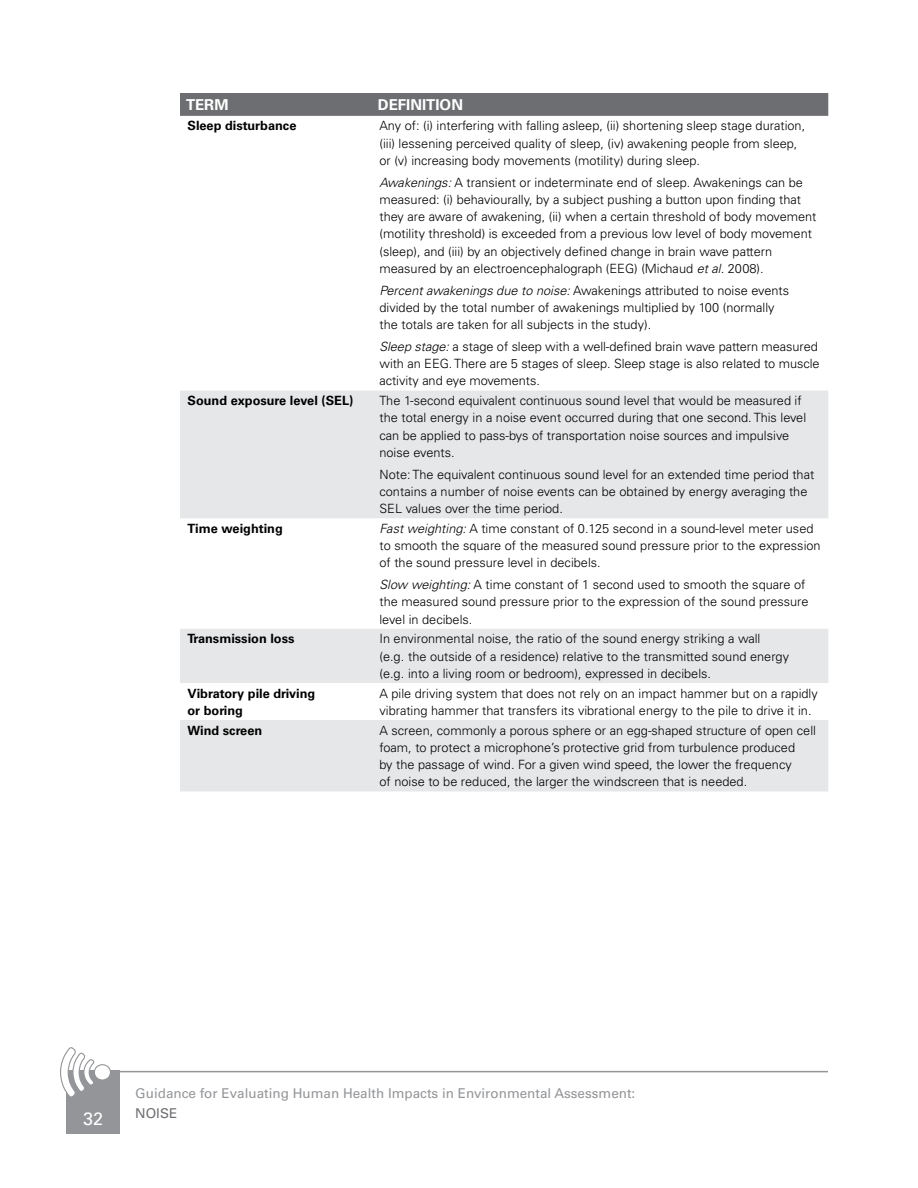
<style>
.page{position:relative;width:918px;height:1188px;background:#fff}
.page>*{position:absolute;margin:0;border:0;box-sizing:border-box;transform-origin:0 0}
.t1{font:18px "Univers LT Std";color:#fff}
.t2{font:700 15px "Univers LT Std";color:#fff}
.t3{font:13.5px "Univers LT Std";color:#939598}
.t4{font:13.5px "Univers LT Std";color:#6d6e71}
.t5{font:300 12.75px/17.2px "Univers LT Std";color:#000}
.t6{font:700 12.75px/17.2px "Univers LT Std";color:#000}
.s1{font-style:italic}
</style>
<div class="page">
<div style="left:66px;top:1071px;width:54px;height:63px;background:#939598"></div>
<hr style="left:110px;top:1071px;width:718px;height:1px;background:#939598">
<svg style="left:60px;top:1047px;width:52px;height:50px"></svg>
<div style="left:180px;top:93px;width:648px;height:23px;background:#6d6e71"></div>
<svg style="left:180px;top:391px;width:648px;height:400px;fill:#e6e7e8"></svg>
<p class="t2" style="left:186px;top:96px;width:44px">TERM</p>
<p class="t2" style="left:378px;top:96px;width:87px">DEFINITION</p>
<p class="t6" style="left:188px;top:117px;width:110px">Sleep disturbance</p>
<p class="t5" style="left:379px;top:117px;width:427px">Any of: (i) interfering with falling asleep, (ii) shortening sleep stage duration, (iii) lessening perceived quality of sleep, (iv) awakening people from sleep, or (v) increasing body movements (motility) during sleep.</p>
<p class="t5" style="left:379px;top:173px;width:439px"><span class="s1">Awakenings:</span> A transient or indeterminate end of sleep. Awakenings can be measured: (i) behaviourally, by a subject pushing a button upon finding that they are aware of awakening, (ii) when a certain threshold of body movement (motility threshold) is exceeded from a previous low level of body movement (sleep), and (iii) by an objectively defined change in brain wave pattern measured by an electroencephalograph (EEG) (Michaud <span class="s1">et al.</span> 2008).</p>
<p class="t5" style="left:379px;top:281px;width:411px"><span class="s1">Percent awakenings due to noise:</span> Awakenings attributed to noise events divided by the total number of awakenings multiplied by 100 (normally the totals are taken for all subjects in the study).</p>
<p class="t5" style="left:379px;top:338px;width:442px"><span class="s1">Sleep stage:</span> a stage of sleep with a well-defined brain wave pattern measured with an EEG. There are 5 stages of sleep. Sleep stage is also related to muscle activity and eye movements.</p>
<p class="t6" style="left:188px;top:392px;width:167px">Sound exposure level (SEL)</p>
<p class="t5" style="left:379px;top:392px;width:428px">The 1-second equivalent continuous sound level that would be measured if the total energy in a noise event occurred during that one second. This level can be applied to pass-bys of transportation noise sources and impulsive noise events.</p>
<p class="t5" style="left:379px;top:465px;width:436px">Note: The equivalent continuous sound level for an extended time period that contains a number of noise events can be obtained by energy averaging the<br>SEL values over the time period.</p>
<p class="t6" style="left:188px;top:520px;width:97px">Time weighting</p>
<p class="t5" style="left:379px;top:520px;width:443px"><span class="s1">Fast weighting:</span> A time constant of 0.125 second in a sound-level meter used to smooth the square of the measured sound pressure prior to the expression of the sound pressure level in decibels.</p>
<p class="t5" style="left:379px;top:576px;width:431px"><span class="s1">Slow weighting:</span> A time constant of 1 second used to smooth the square of the measured sound pressure prior to the expression of the sound pressure level in decibels.</p>
<p class="t6" style="left:188px;top:630px;width:108px">Transmission loss</p>
<p class="t5" style="left:379px;top:630px;width:411px">In environmental noise, the ratio of the sound energy striking a wall<br>(e.g. the outside of a residence) relative to the transmitted sound energy (e.g. into a living room or bedroom), expressed in decibels.</p>
<p class="t6" style="left:188px;top:685px;width:129px">Vibratory pile driving or boring</p>
<p class="t5" style="left:379px;top:684px;width:440px">A pile driving system that does not rely on an impact hammer but on a rapidly vibrating hammer that transfers its vibrational energy to the pile to drive it in.</p>
<p class="t6" style="left:188px;top:722px;width:76px">Wind screen</p>
<p class="t5" style="left:379px;top:721px;width:438px">A screen, commonly a porous sphere or an egg-shaped structure of open cell foam, to protect a microphone’s protective grid from turbulence produced<br>by the passage of wind. For a given wind speed, the lower the frequency<br>of noise to be reduced, the larger the windscreen that is needed.</p>
<h1 class="t1" style="left:83px;top:1108px;width:22px">32</h1>
<p class="t3" style="left:135px;top:1086px;width:502px">Guidance for Evaluating Human Health Impacts in Environmental Assessment:</p>
<p class="t4" style="left:135px;top:1105px;width:44px">NOISE</p>
</div>
